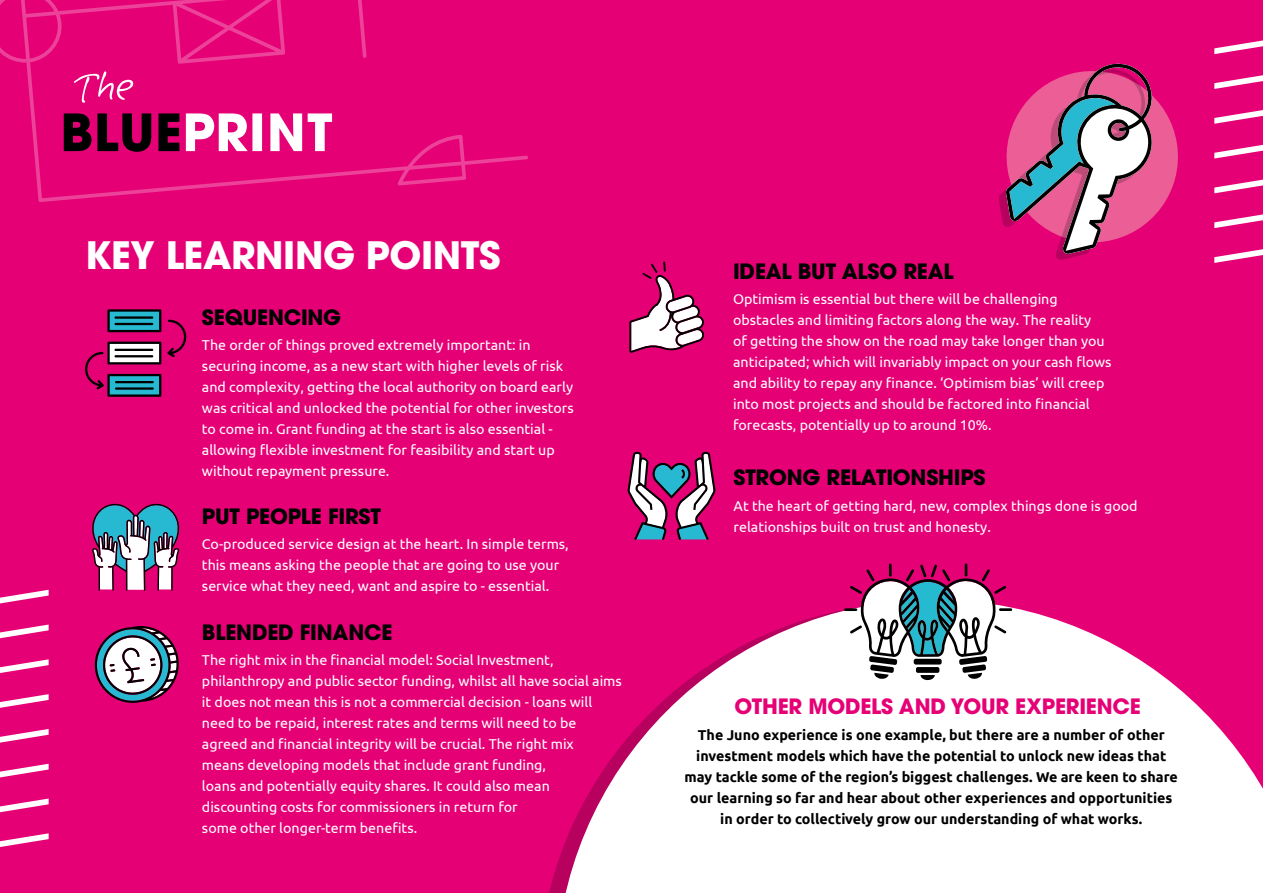
<style>
.page{position:relative;width:1263px;height:893px;background:#e60076}
.page>*{position:absolute;margin:0;border:0;box-sizing:border-box;transform-origin:0 0}
.t1{font:700 37.5px "Avant Garde LT";letter-spacing:-.01em;color:#fff}
.t2{font:700 21px "Avant Garde LT";letter-spacing:-.01em;color:#000}
.t3{font:700 21px "Avant Garde LT";letter-spacing:-.01em;color:#e60076}
.t4{font:14.25px/21px "Ubuntu";color:#fff}
.t5{font:700 14.25px/21px "Ubuntu";color:#000;text-align:center}
</style>
<div class="page">
<svg style="left:0;top:0;width:528px;height:202px"></svg>
<svg style="left:186px;top:113px;width:146px;height:38px"></svg>
<svg style="left:64px;top:113px;width:115px;height:39px"></svg>
<svg style="left:74px;top:71px;width:59px;height:32px"></svg>
<svg style="left:0;top:833px;width:49px;height:14px"></svg>
<svg style="left:0;top:798px;width:49px;height:15px"></svg>
<svg style="left:0;top:764px;width:49px;height:14px"></svg>
<svg style="left:0;top:729px;width:49px;height:14px"></svg>
<svg style="left:0;top:694px;width:49px;height:14px"></svg>
<svg style="left:0;top:659px;width:49px;height:14px"></svg>
<svg style="left:0;top:625px;width:49px;height:14px"></svg>
<svg style="left:0;top:590px;width:49px;height:14px"></svg>
<div style="left:999px;top:70px;width:146px;height:190px;background:#000;opacity:.2"></div>
<svg style="left:1000px;top:63px;width:178px;height:191px"></svg>
<svg style="left:92px;top:503px;width:88px;height:88px"></svg>
<svg style="left:167px;top:320px;width:19px;height:37px"></svg>
<svg style="left:107px;top:309px;width:54px;height:23px"></svg>
<hr style="left:114px;top:323px;width:39px;height:2px;background:#000">
<hr style="left:114px;top:316px;width:39px;height:3px;background:#000">
<svg style="left:85px;top:342px;width:76px;height:55px"></svg>
<hr style="left:115px;top:381px;width:39px;height:2px;background:#000">
<hr style="left:115px;top:387px;width:39px;height:3px;background:#000">
<hr style="left:114px;top:349px;width:39px;height:2px;background:#000">
<svg style="left:95px;top:626px;width:84px;height:77px"></svg>
<svg style="left:627px;top:452px;width:89px;height:88px"></svg>
<svg style="left:556px;top:607px;width:707px;height:286px;fill:#fff"></svg>
<svg style="left:844px;top:563px;width:168px;height:117px"></svg>
<svg style="left:629px;top:261px;width:76px;height:92px"></svg>
<svg style="left:1214px;top:40px;width:49px;height:14px"></svg>
<svg style="left:1214px;top:75px;width:49px;height:14px"></svg>
<svg style="left:1214px;top:110px;width:49px;height:14px"></svg>
<svg style="left:1214px;top:145px;width:49px;height:14px"></svg>
<svg style="left:1214px;top:180px;width:49px;height:13px"></svg>
<svg style="left:1214px;top:214px;width:49px;height:14px"></svg>
<svg style="left:1214px;top:249px;width:49px;height:14px"></svg>
<p class="t1" style="left:85px;top:231px;width:417px">KEY LEARNING POINTS</p>
<p class="t2" style="left:202px;top:304px;width:141px">SEQUENCING</p>
<p class="t4" style="left:202px;top:334px;width:373px">The order of things proved extremely important: in securing income, as a new start with higher levels of risk and complexity, getting the local authority on board early was critical and unlocked the potential for other investors to come in. Grant funding at the start is also essential - allowing flexible investment for feasibility and start up without repayment pressure.</p>
<p class="t2" style="left:202px;top:502px;width:180px">PUT PEOPLE FIRST</p>
<p class="t4" style="left:202px;top:533px;width:368px">Co-produced service design at the heart. In simple terms, this means asking the people that are going to use your service what they need, want and aspire to - essential.</p>
<p class="t2" style="left:202px;top:618px;width:192px">BLENDED FINANCE</p>
<p class="t4" style="left:202px;top:649px;width:421px">The right mix in the financial model: Social Investment, philanthropy and public sector funding, whilst all have social aims it does not mean this is not a commercial decision - loans will need to be repaid, interest rates and terms will need to be agreed and financial integrity will be crucial. The right mix<br>means developing models that include grant funding,<br>loans and potentially equity shares. It could also mean discounting costs for commissioners in return for<br>some other longer-term benefits.</p>
<p class="t2" style="left:733px;top:258px;width:222px">IDEAL BUT ALSO REAL</p>
<p class="t4" style="left:733px;top:288px;width:380px">Optimism is essential but there will be challenging obstacles and limiting factors along the way. The reality<br>of getting the show on the road may take longer than you anticipated; which will invariably impact on your cash flows and ability to repay any finance. ‘Optimism bias’ will creep into most projects and should be factored into financial forecasts, potentially up to around 10%.</p>
<p class="t2" style="left:733px;top:464px;width:253px">STRONG RELATIONSHIPS</p>
<p class="t4" style="left:733px;top:495px;width:406px">At the heart of getting hard, new, complex things done is good relationships built on trust and honesty.</p>
<p class="t3" style="left:734px;top:693px;width:408px">OTHER MODELS AND YOUR EXPERIENCE</p>
<p class="t5" style="left:685px;top:724px;width:495px">The Juno experience is one example, but there are a number of other investment models which have the potential to unlock new ideas that may tackle some of the region’s biggest challenges. We are keen to share our learning so far and hear about other experiences and opportunities in order to collectively grow our understanding of what works.</p>
</div>
